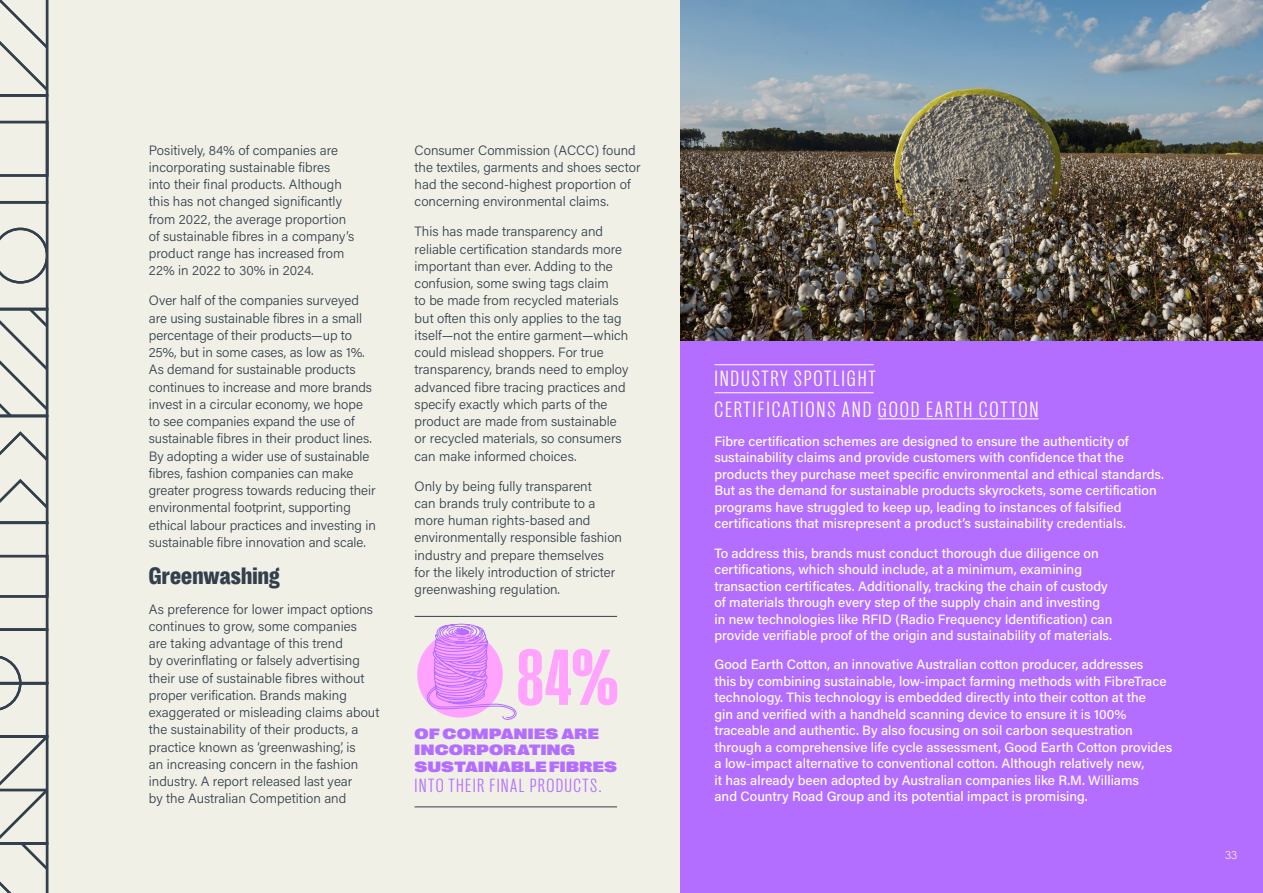
<style>
.page{position:relative;width:1263px;height:893px;background:#f0f0e6}
.page>*{position:absolute;margin:0;border:0;box-sizing:border-box;transform-origin:0 0}
.t1{font:80.7px "PP Right Grotesk Tight Dark";color:#ffa3ff}
.t2{font:24px "PP Right Grotesk Compact Dark";letter-spacing:.01em;color:#333f4c}
.t3{font:300 condensed 22.5px/30.5px "Right Grotesk";letter-spacing:.08em;color:#fff}
.t4{font:300 condensed 19.5px "Right Grotesk";letter-spacing:.07em;color:#b46eff}
.t5{font:900 15.3px/16.5px "Right Grotesk Spatial";letter-spacing:.02em;color:#b46eff}
.t6{font:300 13.5px/17.2px "Acumin Pro";color:#333f4c}
.t7{font:500 13.5px/16.5px "Acumin Pro";color:#fff}
.t8{font:200 12px "Acumin Pro";color:#fff}
</style>
<div class="page">
<svg style="left:0;top:0;width:49px;height:893px"></svg>
<div style="left:417px;top:632px;width:86px;height:86px;background:#ffa3ff;border-radius:50%"></div>
<hr style="left:415px;top:616px;width:202px;height:1px;background:#333f4c">
<hr style="left:415px;top:807px;width:202px;height:1px;background:#333f4c">
<svg style="left:426px;top:624px;width:91px;height:96px"></svg>
<div style="left:680px;top:0;width:583px;height:893px;background:#b46eff"></div>
<hr style="left:714px;top:364px;width:160px;height:1px;background:#fff">
<hr style="left:714px;top:392px;width:160px;height:1px;background:#fff">
<hr style="left:878px;top:418px;width:160px;height:1px;background:#fff">
<img style="left:680px;top:0;width:583px;height:340px">
<p class="t6" style="left:149px;top:141px;width:207px">Positively, 84% of companies are incorporating sustainable fibres into their final products. Although this has not changed significantly from 2022, the average proportion of sustainable fibres in a company’s product range has increased from 22% in 2022 to 30% in 2024.</p>
<p class="t6" style="left:149px;top:291px;width:229px">Over half of the companies surveyed are using sustainable fibres in a small percentage of their products—up to 25%, but in some cases, as low as 1%.<br>As demand for sustainable products continues to increase and more brands invest in a circular economy, we hope to see companies expand the use of sustainable fibres in their product lines.<br>By adopting a wider use of sustainable fibres, fashion companies can make greater progress towards reducing their environmental footprint, supporting ethical labour practices and investing in sustainable fibre innovation and scale.</p>
<h2 class="t2" style="left:149px;top:562px;width:132px">Greenwashing</h2>
<p class="t6" style="left:149px;top:600px;width:232px">As preference for lower impact options continues to grow, some companies<br>are taking advantage of this trend<br>by overinflating or falsely advertising their use of sustainable fibres without proper verification. Brands making exaggerated or misleading claims about the sustainability of their products, a practice known as ‘greenwashing’, is<br>an increasing concern in the fashion industry. A report released last year<br>by the Australian Competition and</p>
<p class="t6" style="left:415px;top:141px;width:227px">Consumer Commission (ACCC) found the textiles, garments and shoes sector had the second-highest proportion of concerning environmental claims.</p>
<p class="t6" style="left:415px;top:222px;width:215px">This has made transparency and reliable certification standards more important than ever. Adding to the confusion, some swing tags claim<br>to be made from recycled materials but often this only applies to the tag itself—not the entire garment—which could mislead shoppers. For true transparency, brands need to employ advanced fibre tracing practices and specify exactly which parts of the product are made from sustainable or recycled materials, so consumers can make informed choices.</p>
<p class="t6" style="left:415px;top:477px;width:209px">Only by being fully transparent<br>can brands truly contribute to a more human rights-based and environmentally responsible fashion industry and prepare themselves for the likely introduction of stricter greenwashing regulation.</p>
<h1 class="t1" style="left:517px;top:636px;width:103px">84%</h1>
<p class="t5" style="left:415px;top:725px;width:204px">OF COMPANIES ARE<br>INCORPORATING<br>SUSTAINABLE FIBRES</p>
<h3 class="t4" style="left:415px;top:775px;width:188px">INTO THEIR FINAL PRODUCTS.</h3>
<h3 class="t3" style="left:714px;top:363px;width:326px">INDUSTRY SPOTLIGHT<br>CERTIFICATIONS AND GOOD EARTH COTTON</h3>
<p class="t7" style="left:714px;top:432px;width:451px">Fibre certification schemes are designed to ensure the authenticity of sustainability claims and provide customers with confidence that the products they purchase meet specific environmental and ethical standards.<br>But as the demand for sustainable products skyrockets, some certification programs have struggled to keep up, leading to instances of falsified certifications that misrepresent a product’s sustainability credentials.</p>
<p class="t7" style="left:714px;top:544px;width:400px">To address this, brands must conduct thorough due diligence on certifications, which should include, at a minimum, examining transaction certificates. Additionally, tracking the chain of custody of materials through every step of the supply chain and investing in new technologies like RFID (Radio Frequency Identification) can provide verifiable proof of the origin and sustainability of materials.</p>
<p class="t7" style="left:714px;top:656px;width:459px">Good Earth Cotton, an innovative Australian cotton producer, addresses<br>this by combining sustainable, low-impact farming methods with FibreTrace technology. This technology is embedded directly into their cotton at the<br>gin and verified with a handheld scanning device to ensure it is 100% traceable and authentic. By also focusing on soil carbon sequestration through a comprehensive life cycle assessment, Good Earth Cotton provides a low-impact alternative to conventional cotton. Although relatively new,<br>it has already been adopted by Australian companies like R.M. Williams<br>and Country Road Group and its potential impact is promising.</p>
<p class="t8" style="left:1225px;top:847px;width:14px">33</p>
</div>
